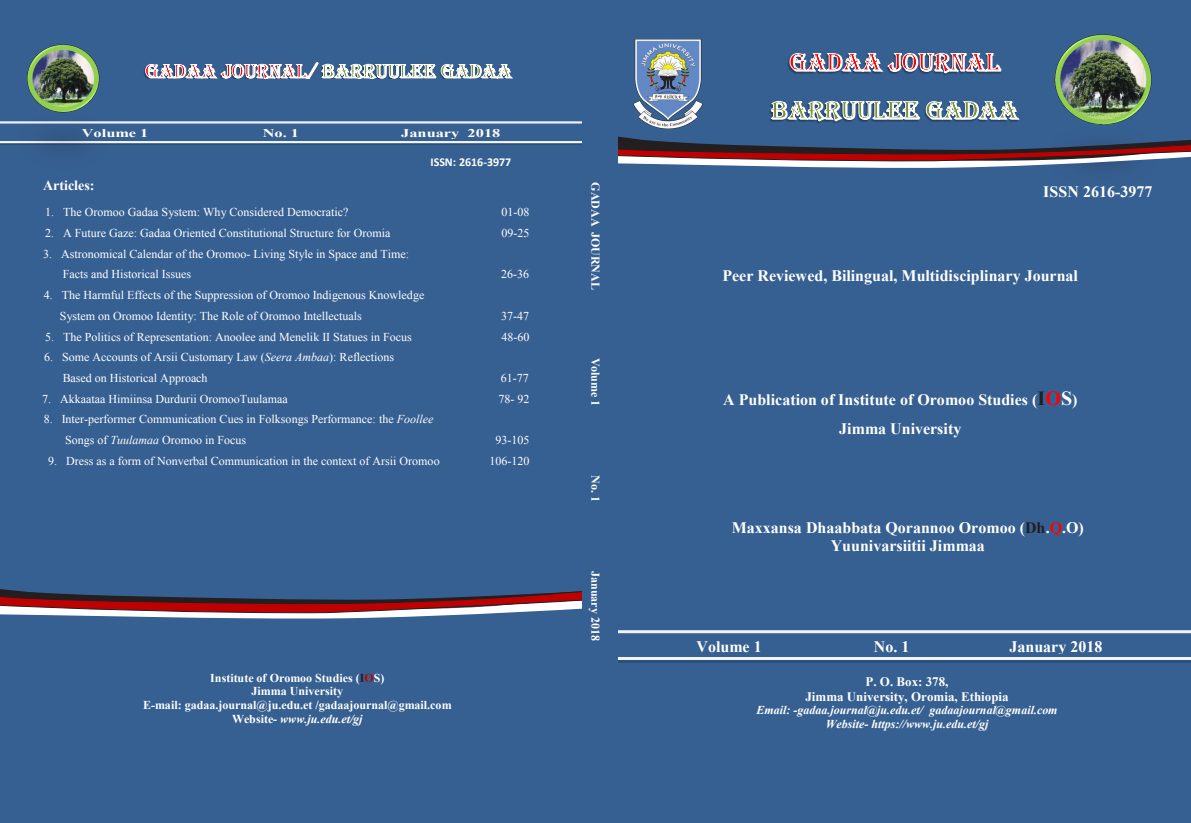
<style>
.page{position:relative;width:1191px;height:823px;background:#fff}
.page>*{position:absolute;margin:0;border:0;box-sizing:border-box;transform-origin:0 0}
.t1{font:700 16px/29.3px "Times New Roman";color:#fff;text-align:center}
.t2{font:700 14px "Times New Roman";color:#fff}
.t3{font:700 13px/15px "Times New Roman";color:#fff;text-align:center}
.t4{font:12px/20.8px "Times New Roman";color:#fff}
.t5{font:700 12px/13.8px "Times New Roman";color:#fff;text-align:center}
.t6{font:italic 700 12px/13.9px "Times New Roman";color:#fff;text-align:center}
.t7{font:700 12px "Calibri";color:#fff}
.t8{font:700 11.8px "Times New Roman";color:#fff;scale:1.39 1}
.s1{font-style:italic}
.s2{color:#231f20}
.s3{color:#c00000}
.s4{font-size:20px;color:#231f20}
.s5{font-size:20px;color:#f00}
.s6{font-size:20px}
.s7{color:#f00}
</style>
<div class="page">
<div style="left:617px;top:0;width:574px;height:822px;background:#376092"></div>
<div style="left:817px;top:807px;width:374px;height:15px;background:#376092"></div>
<div style="left:617px;top:15px;width:574px;height:792px;background:#376092"></div>
<img style="left:633px;top:40px;width:69px;height:3px">
<img style="left:1034px;top:34px;width:137px;height:159px">
<img style="left:617px;top:659px;width:574px;height:2px">
<svg style="left:617px;top:629px;width:574px;height:30px"></svg>
<div style="left:617px;top:636px;width:574px;height:17px;background:#376092"></div>
<img style="left:682px;top:41px;width:425px;height:2px">
<div style="left:651px;top:517px;width:513px;height:53px;background:#376092"></div>
<img style="left:617px;top:43px;width:574px;height:125px">
<div style="left:627px;top:673px;width:559px;height:58px;background:#376092"></div>
<div style="left:581px;top:0;width:36px;height:822px;background:#376092"></div>
<div style="left:0;top:0;width:581px;height:822px;background:#376092"></div>
<div style="left:0;top:15px;width:581px;height:792px;background:#376092"></div>
<div style="left:122px;top:56px;width:458px;height:23px;background:#376092"></div>
<svg style="left:144px;top:56px;width:370px;height:30px"></svg>
<div style="left:18px;top:670px;width:559px;height:61px;background:#376092"></div>
<svg style="left:0;top:584px;width:581px;height:35px"></svg>
<img style="left:0;top:143px;width:581px;height:2px">
<svg style="left:0;top:121px;width:581px;height:22px"></svg>
<div style="left:0;top:126px;width:581px;height:12px;background:#376092"></div>
<img style="left:4px;top:45px;width:118px;height:132px">
<p class="t8" style="left:82px;top:125px;width:49px">Volume 1</p>
<p class="t8" style="left:263px;top:125px;width:28px">No. 1</p>
<p class="t8" style="left:401px;top:125px;width:73px">January 2018</p>
<p class="t7" style="left:430px;top:155px;width:82px">ISSN: 2616-3977</p>
<p class="t2" style="left:43px;top:175px;width:53px">Articles:</p>
<p class="t4" style="left:45px;top:201px;width:305px">1. The Oromoo Gadaa System: Why Considered Democratic?</p>
<p class="t4" style="left:501px;top:201px;width:29px">01-08</p>
<p class="t4" style="left:45px;top:222px;width:347px">2. A Future Gaze: Gadaa Oriented Constitutional Structure for Oromia</p>
<p class="t4" style="left:501px;top:222px;width:29px">09-25</p>
<p class="t4" style="left:63px;top:243px;width:348px;text-indent:-20px">3. Astronomical Calendar of the Oromoo- Living Style in Space and Time:<br>Facts and Historical Issues</p>
<p class="t4" style="left:501px;top:264px;width:29px">26-36</p>
<p class="t4" style="left:60px;top:284px;width:366px;text-indent:-16px">4. The Harmful Effects of the Suppression of Oromoo Indigenous Knowledge<br>System on Oromoo Identity: The Role of Oromoo Intellectuals</p>
<p class="t4" style="left:501px;top:305px;width:29px">37-47</p>
<p class="t4" style="left:45px;top:326px;width:368px">5. The Politics of Representation: Anoolee and Menelik II Statues in Focus</p>
<p class="t4" style="left:501px;top:326px;width:29px">48-60</p>
<p class="t4" style="left:63px;top:346px;width:333px;text-indent:-19px">6. Some Accounts of Arsii Customary Law (<span class="s1">Seera Ambaa</span>): Reflections<br>Based on Historical Approach</p>
<p class="t4" style="left:501px;top:367px;width:29px">61-77</p>
<p class="t4" style="left:42px;top:388px;width:247px">7. Akkaataa Himiinsa Durdurii OromooTuulamaa</p>
<p class="t4" style="left:498px;top:388px;width:32px">78- 92</p>
<p class="t4" style="left:65px;top:408px;width:370px;text-indent:-22px">8. Inter-performer Communication Cues in Folksongs Performance: the <span class="s1">Foollee<br></span>Songs of <span class="s1">Tuulamaa</span> Oromoo in Focus</p>
<p class="t4" style="left:495px;top:429px;width:35px">93-105</p>
<p class="t4" style="left:48px;top:450px;width:393px">9. Dress as a form of Nonverbal Communication in the context of Arsii Oromoo</p>
<p class="t4" style="left:489px;top:450px;width:41px">106-120</p>
<p class="t5" style="left:143px;top:670px;width:310px">Institute of Oromoo Studies (<span class="s2">I</span><span class="s3">O</span>S)<br>Jimma University<br>E-mail: gadaa.journal@ju.edu.et /gadaajournal@gmail.com Website<span class="s1">- www.ju.edu.et/gj</span></p>
<p class="t5" style="left:602px;top:182px;width:109px;rotate:90deg">GADAA JOURNAL</p>
<p class="t5" style="left:602px;top:358px;width:49px;rotate:90deg">Volume 1</p>
<p class="t5" style="left:602px;top:475px;width:28px;rotate:90deg">No. 1</p>
<p class="t5" style="left:602px;top:570px;width:71px;rotate:90deg">January 2018</p>
<p class="t1" style="left:1043px;top:176px;width:111px">ISSN 2616-3977</p>
<p class="t1" style="left:722px;top:260px;width:357px">Peer Reviewed, Bilingual, Multidisciplinary Journal</p>
<p class="t1" style="left:723px;top:384px;width:356px">A Publication of Institute of Oromoo Studies (<span class="s4">I</span><span class="s5">O</span><span class="s6">S</span>)<br>Jimma University</p>
<p class="t1" style="left:731px;top:517px;width:354px;line-height:18.4px">Maxxansa Dhaabbata Qorannoo Oromoo (<span class="s2">Dh</span>.<span class="s7">Q</span>.O)<br>Yuunivarsiitii Jimmaa</p>
<p class="t1" style="left:696px;top:631px;width:67px">Volume 1</p>
<p class="t1" style="left:874px;top:631px;width:37px">No. 1</p>
<p class="t1" style="left:1009px;top:631px;width:95px">January 2018</p>
<p class="t3" style="left:805px;top:673px;width:205px">P. O. Box: 378,<br>Jimma University, Oromia, Ethiopia</p>
<p class="t6" style="left:756px;top:702px;width:303px">Email: -gadaa.journal@ju.edu.et/ gadaajournal@gmail.com<br>Website- https://www.ju.edu.et/gj</p>
</div>
